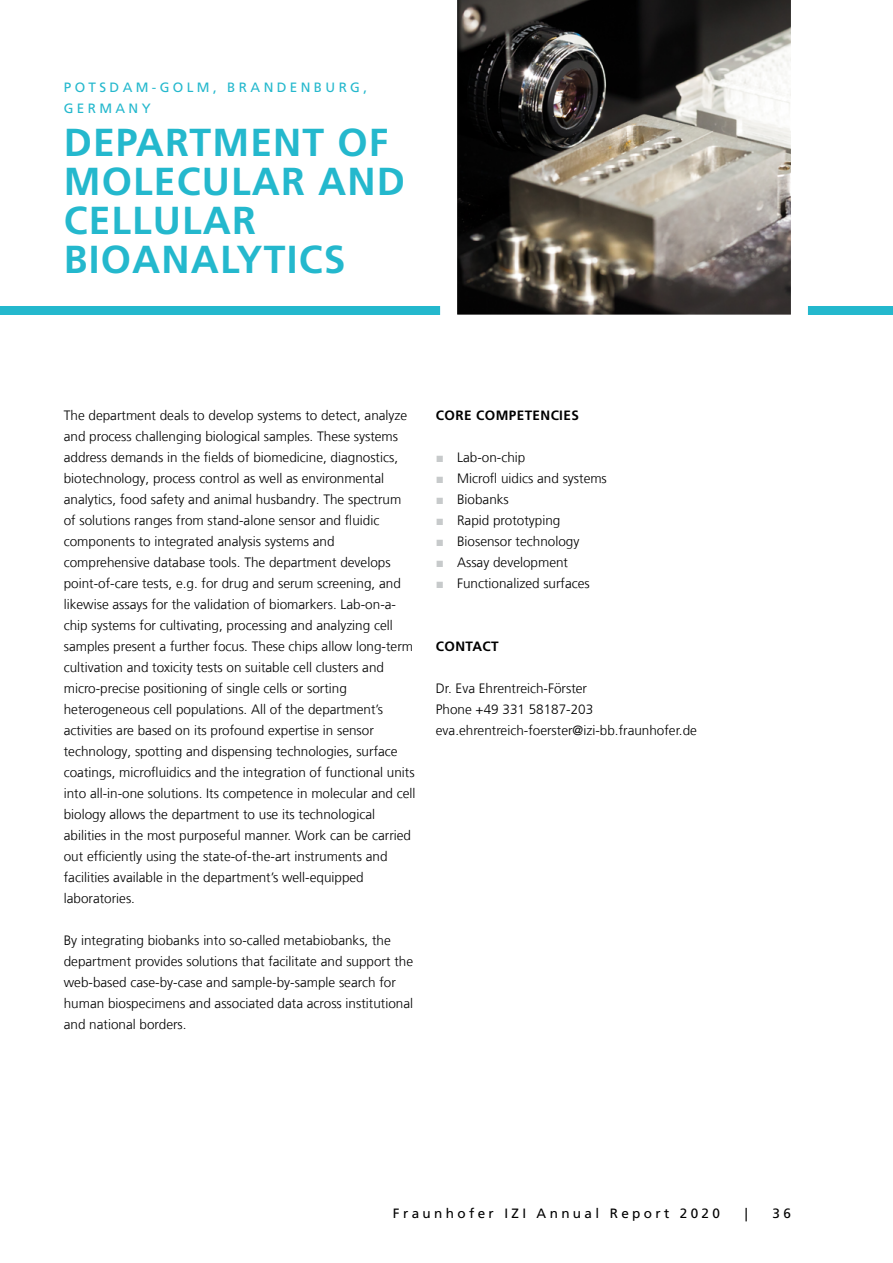
<style>
.page{position:relative;width:893px;height:1263px;background:#fff}
.page>*{position:absolute;margin:0;border:0;box-sizing:border-box;transform-origin:0 0}
.t1{font:700 39px/39px "Frutiger LT Com";letter-spacing:.03em;color:#24b8cd}
.t2{font:300 13.5px/21px "Frutiger LT Com";color:#000}
.t3{font:13.5px "Frutiger LT Com";letter-spacing:.25em;color:#000}
.t4{font:13.5px/21px "Frutiger LT Com";letter-spacing:.25em;color:#24b8cd}
.t5{font:700 13.5px "Frutiger LT Com";letter-spacing:.03em;color:#000}
.s1{font-family:"Arial";font-weight:400;color:#c7cacb}
</style>
<div class="page">
<div style="left:0;top:306px;width:893px;height:9px;background:#24b8cd"></div>
<svg style="left:440px;top:0;width:368px;height:315px;background:#726e68"></svg>
<p class="t4" style="left:64px;top:76px;width:305px">POTSDAM-GOLM, BRANDENBURG,<br>GERMANY</p>
<h1 class="t1" style="left:64px;top:123px;width:343px">DEPARTMENT OF<br>MOLECULAR AND<br>CELLULAR<br>BIOANALYTICS</h1>
<p class="t2" style="left:64px;top:405px;width:353px">The department deals to develop systems to detect, analyze and process challenging biological samples. These systems address demands in the fields of biomedicine, diagnostics, biotechnology, process control as well as environmental analytics, food safety and animal husbandry. The spectrum of solutions ranges from stand-alone sensor and fluidic components to integrated analysis systems and comprehensive database tools. The department develops point-of-care tests, e.g. for drug and serum screening, and likewise assays for the validation of biomarkers. Lab-on-a&shy;chip systems for cultivating, processing and analyzing cell samples present a further focus. These chips allow long-term cultivation and toxicity tests on suitable cell clusters and micro-precise positioning of single cells or sorting heterogeneous cell populations. All of the department’s activities are based on its profound expertise in sensor technology, spotting and dispensing technologies, surface coatings, microfluidics and the integration of functional units into all-in-one solutions. Its competence in molecular and cell biology allows the department to use its technological abilities in the most purposeful manner. Work can be carried out efficiently using the state-of-the-art instruments and facilities available in the department’s well-equipped laboratories.</p>
<p class="t2" style="left:64px;top:930px;width:351px">By integrating biobanks into so-called metabiobanks, the department provides solutions that facilitate and support the web-based case-by-case and sample-by-sample search for human biospecimens and associated data across institutional and national borders.</p>
<p class="t5" style="left:436px;top:407px;width:145px">CORE COMPETENCIES</p>
<p class="t2" style="left:436px;top:447px;width:91px"><span class="s1">■</span> Lab-on-chip</p>
<p class="t2" style="left:436px;top:468px;width:173px"><span class="s1">■</span> Microfl uidics and systems</p>
<p class="t2" style="left:436px;top:489px;width:75px"><span class="s1">■</span> Biobanks</p>
<p class="t2" style="left:436px;top:510px;width:126px"><span class="s1">■</span> Rapid prototyping</p>
<p class="t2" style="left:436px;top:531px;width:145px"><span class="s1">■</span> Biosensor technology</p>
<p class="t2" style="left:436px;top:552px;width:134px"><span class="s1">■</span> Assay development</p>
<p class="t2" style="left:436px;top:573px;width:156px"><span class="s1">■</span> Functionalized surfaces</p>
<p class="t5" style="left:436px;top:638px;width:64px">CONTACT</p>
<p class="t2" style="left:436px;top:678px;width:263px">Dr. Eva Ehrentreich-Förster<br>Phone +49 331 58187-203 eva.ehrentreich-foerster@izi-bb.fraunhofer.de</p>
<p class="t3" style="left:393px;top:1205px;width:329px">Fraunhofer IZI Annual Report 2020</p>
<p class="t3" style="left:745px;top:1205px;width:4px">|</p>
<p class="t3" style="left:772px;top:1205px;width:20px">36</p>
</div>
